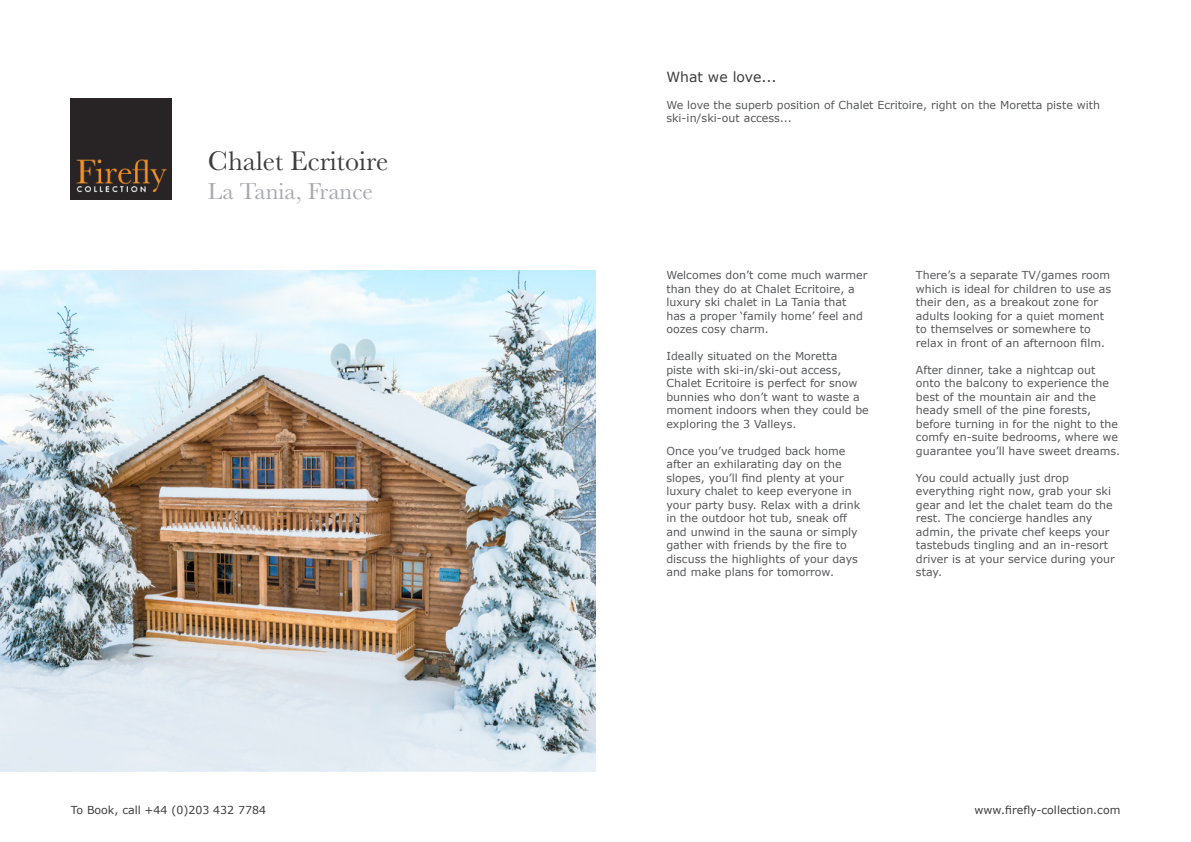
<style>
.page{position:relative;width:1191px;height:842px;background:#fff}
.page>*{position:absolute;margin:0;border:0;box-sizing:border-box;transform-origin:0 0}
.t1{font:28px "Baskerville";color:#3e3e3f}
.t2{font:24px "Baskerville";color:#a8a9ad}
.t3{font:14px "Verdana";color:#3e3e3f}
.t4{font:11px/13.5px "Verdana";color:#57585a}
.t5{font:11px "Verdana";color:#3e3e3f}
</style>
<div class="page">
<img style="left:71px;top:99px;width:101px;height:101px">
<img style="left:0;top:271px;width:595px;height:500px">
<p class="t1" style="left:208px;top:143px;width:182px">Chalet Ecritoire</p>
<p class="t2" style="left:208px;top:176px;width:167px">La Tania, France</p>
<p class="t5" style="left:71px;top:802px;width:197px">To Book, call +44 (0)203 432 7784</p>
<p class="t3" style="left:666px;top:68px;width:112px">What we love...</p>
<p class="t4" style="left:666px;top:98px;width:435px">We love the superb position of Chalet Ecritoire, right on the Moretta piste with ski-in/ski-out access...</p>
<p class="t4" style="left:666px;top:269px;width:202px">Welcomes don’t come much warmer than they do at Chalet Ecritoire, a luxury ski chalet in La Tania that has a proper ‘family home’ feel and oozes cosy charm.</p>
<p class="t4" style="left:666px;top:350px;width:204px">Ideally situated on the Moretta<br>piste with ski-in/ski-out access,<br>Chalet Ecritoire is perfect for snow bunnies who don’t want to waste a moment indoors when they could be exploring the 3 Valleys.</p>
<p class="t4" style="left:666px;top:444px;width:195px">Once you’ve trudged back home after an exhilarating day on the slopes, you’ll find plenty at your luxury chalet to keep everyone in your party busy. Relax with a drink in the outdoor hot tub, sneak off and unwind in the sauna or simply gather with friends by the fire to discuss the highlights of your days and make plans for tomorrow.</p>
<p class="t4" style="left:916px;top:269px;width:197px">There’s a separate TV/games room which is ideal for children to use as their den, as a breakout zone for adults looking for a quiet moment to themselves or somewhere to relax in front of an afternoon film.</p>
<p class="t4" style="left:916px;top:363px;width:206px">After dinner, take a nightcap out onto the balcony to experience the best of the mountain air and the heady smell of the pine forests, before turning in for the night to the comfy en-suite bedrooms, where we guarantee you’ll have sweet dreams.</p>
<p class="t4" style="left:916px;top:471px;width:200px">You could actually just drop everything right now, grab your ski gear and let the chalet team do the rest. The concierge handles any admin, the private chef keeps your tastebuds tingling and an in-resort driver is at your service during your stay.</p>
<p class="t5" style="left:974px;top:802px;width:147px">www.firefly-collection.com</p>
</div>
